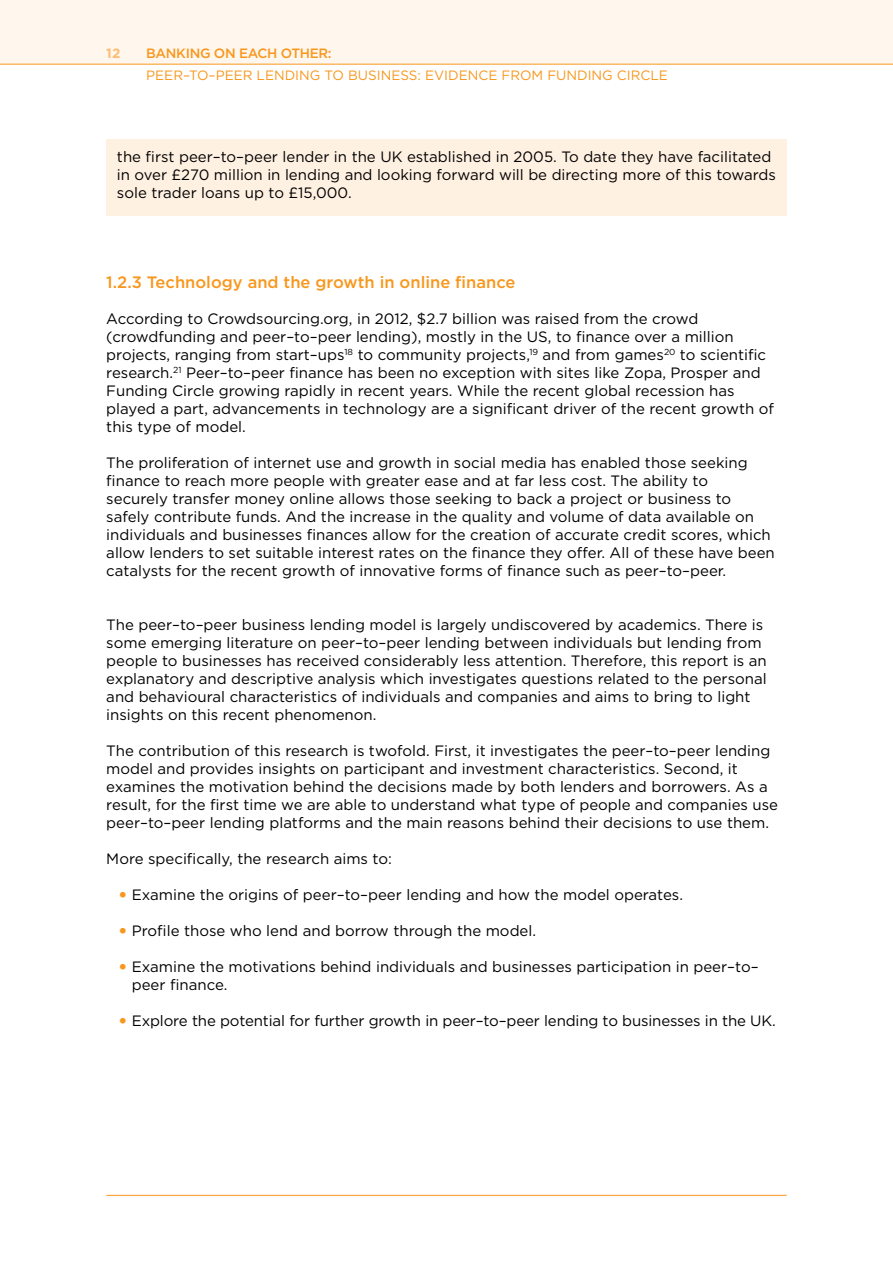
<style>
.page{position:relative;width:893px;height:1263px;background:#fff}
.page>*{position:absolute;margin:0;border:0;box-sizing:border-box;transform-origin:0 0}
.t1{font:500 16.5px "Gotham HTF";color:#f8971d}
.t2{font:15px/18px "Gotham HTF";color:#000}
.t3{font:13.5px "Gotham HTF";color:#f8971d}
.t4{font:500 13.5px "Gotham HTF";letter-spacing:-.025em;color:#f8971d}
.t5{font:700 13.5px "Gotham HTF";color:#fcbe76}
.s1{font-weight:900;color:#f8971d}
</style>
<div class="page">
<div style="left:0;top:0;width:893px;height:64px;background:#fff7ee"></div>
<hr style="left:106px;top:1195px;width:681px;height:1px;background:#f8971d">
<hr style="left:0;top:64px;width:893px;height:1px;background:#f8971d">
<div style="left:106px;top:139px;width:681px;height:76px;background:#fff1e2"></div>
<p class="t5" style="left:106px;top:45px;width:16px">12</p>
<p class="t4" style="left:146px;top:46px;width:187px">BANKING ON EACH OTHER:</p>
<p class="t3" style="left:146px;top:68px;width:523px">Peer–to–peer lending to business: Evidence from Funding Circle</p>
<p class="t2" style="left:117px;top:147px;width:660px">the first peer–to–peer lender in the U K established in 2005. To date they have facilitated in over £270 million in lending and looking forward will be directing more of this towards sole trader loans up to £15,000.</p>
<p class="t1" style="left:106px;top:273px;width:411px">1.2.3 Technology and the growth in online finance</p>
<p class="t2" style="left:106px;top:309px;width:669px">According to Crowdsourcing.org, in 2012, $2.7 billion was raised from the crowd (crowdfunding and peer–to–peer lending), mostly in the US, to finance over a million projects, ranging from start–ups<sup>18</sup> to community projects,<sup>19</sup> and from games<sup>20</sup> to scientific research.<sup>21</sup> Peer–to–peer finance has been no exception with sites like Zopa, Prosper and Funding Circle growing rapidly in recent years. While the recent global recession has played a part, advancements in technology are a significant driver of the recent growth of this type of model.</p>
<p class="t2" style="left:106px;top:453px;width:670px">The proliferation of internet use and growth in social media has enabled those seeking finance to reach more people with greater ease and at far less cost. The ability to<br>securely transfer money online allows those seeking to back a project or business to safely contribute funds. And the increase in the quality and volume of data available on individuals and businesses finances allow for the creation of accurate credit scores, which allow lenders to set suitable interest rates on the finance they offer. All of these have been catalysts for the recent growth of innovative forms of finance such as peer–to–peer.</p>
<p class="t2" style="left:106px;top:615px;width:662px">The peer–to–peer business lending model is largely undiscovered by academics. There is some emerging literature on peer–to–peer lending between individuals but lending from people to businesses has received considerably less attention. Therefore, this report is an explanatory and descriptive analysis which investigates questions related to the personal and behavioural characteristics of individuals and companies and aims to bring to light insights on this recent phenomenon.</p>
<p class="t2" style="left:106px;top:741px;width:673px">The contribution of this research is twofold. First, it investigates the peer–to–peer lending model and provides insights on participant and investment characteristics. Second, it examines the motivation behind the decisions made by both lenders and borrowers. As a result, for the first time we are able to understand what type of people and companies use peer–to–peer lending platforms and the main reasons behind their decisions to use them.</p>
<p class="t2" style="left:106px;top:849px;width:287px">More specifically, the research aims to:</p>
<p class="t2" style="left:119px;top:885px;width:565px"><span class="s1">•</span> Examine the origins of peer–to–peer lending and how the model operates.</p>
<p class="t2" style="left:119px;top:921px;width:419px"><span class="s1">•</span> Profile those who lend and borrow through the model.</p>
<p class="t2" style="left:132px;top:957px;width:628px;text-indent:-13px"><span class="s1">•</span> Examine the motivations behind individuals and businesses participation in peer–to– peer finance.</p>
<p class="t2" style="left:119px;top:1011px;width:658px"><span class="s1">•</span> Explore the potential for further growth in peer–to–peer lending to businesses in the U K.</p>
</div>
